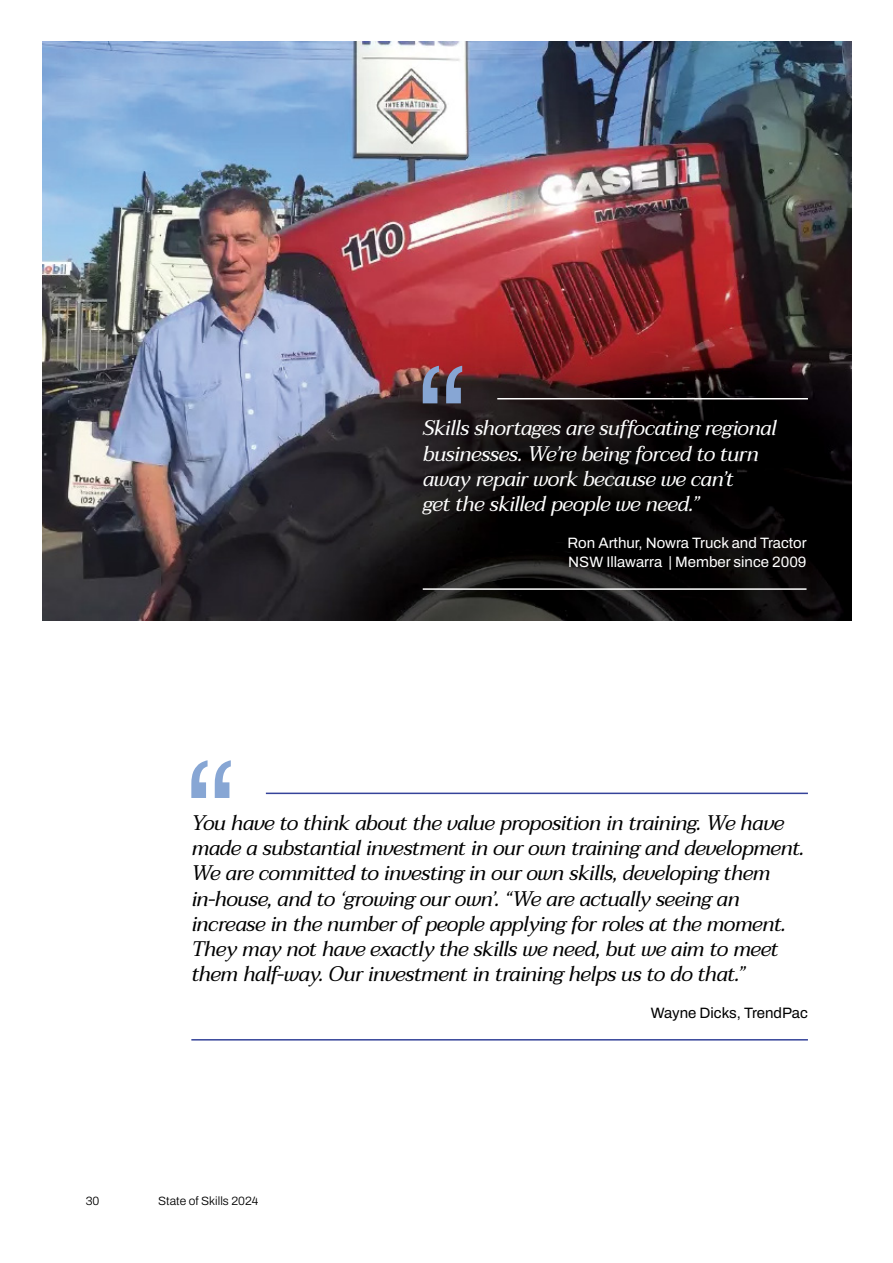
<style>
.page{position:relative;width:893px;height:1263px;background:#fff}
.page>*{position:absolute;margin:0;border:0;box-sizing:border-box;transform-origin:0 0}
.t1{font:italic 21px/25.2px "Taviraj";letter-spacing:-.03em;color:#000}
.t2{font:italic 21px/25.2px "Taviraj";letter-spacing:-.03em;color:#fff}
.t3{font:15px/19.5px "Archivo";color:#fff}
.t4{font:15px "Archivo";color:#000}
.t5{font:300 12px "Archivo";color:#000}
</style>
<div class="page">
<img style="left:43px;top:41px;width:809px;height:580px">
<svg style="left:191px;top:760px;width:40px;height:38px"></svg>
<hr style="left:191px;top:1039px;width:617px;height:1px;background:#35439a">
<hr style="left:266px;top:793px;width:542px;height:1px;background:#35439a">
<svg style="left:423px;top:366px;width:39px;height:37px"></svg>
<hr style="left:423px;top:588px;width:383px;height:2px;background:#fff">
<hr style="left:497px;top:398px;width:311px;height:1px;background:#fff">
<p class="t2" style="left:423px;top:416px;width:356px">Skills shortages are suffocating regional businesses. We’re being forced to turn away repair work because we can’t<br>get the skilled people we need.”</p>
<p class="t3" style="left:568px;top:533px;width:241px">Ron Arthur, Nowra Truck and Tractor<br>NSW Illawarra | Member since 2009</p>
<p class="t1" style="left:191px;top:811px;width:615px">You have to think about the value proposition in training. We have made a substantial investment in our own training and development.<br>We are committed to investing in our own skills, developing them in-house, and to ‘growing our own’. “We are actually seeing an increase in the number of people applying for roles at the moment.<br>They may not have exactly the skills we need, but we aim to meet them half-way. Our investment in training helps us to do that.”</p>
<p class="t4" style="left:651px;top:1001px;width:159px">Wayne Dicks, TrendPac</p>
<p class="t5" style="left:86px;top:1191px;width:15px">30</p>
<p class="t5" style="left:158px;top:1191px;width:102px">State of Skills 2024</p>
</div>
